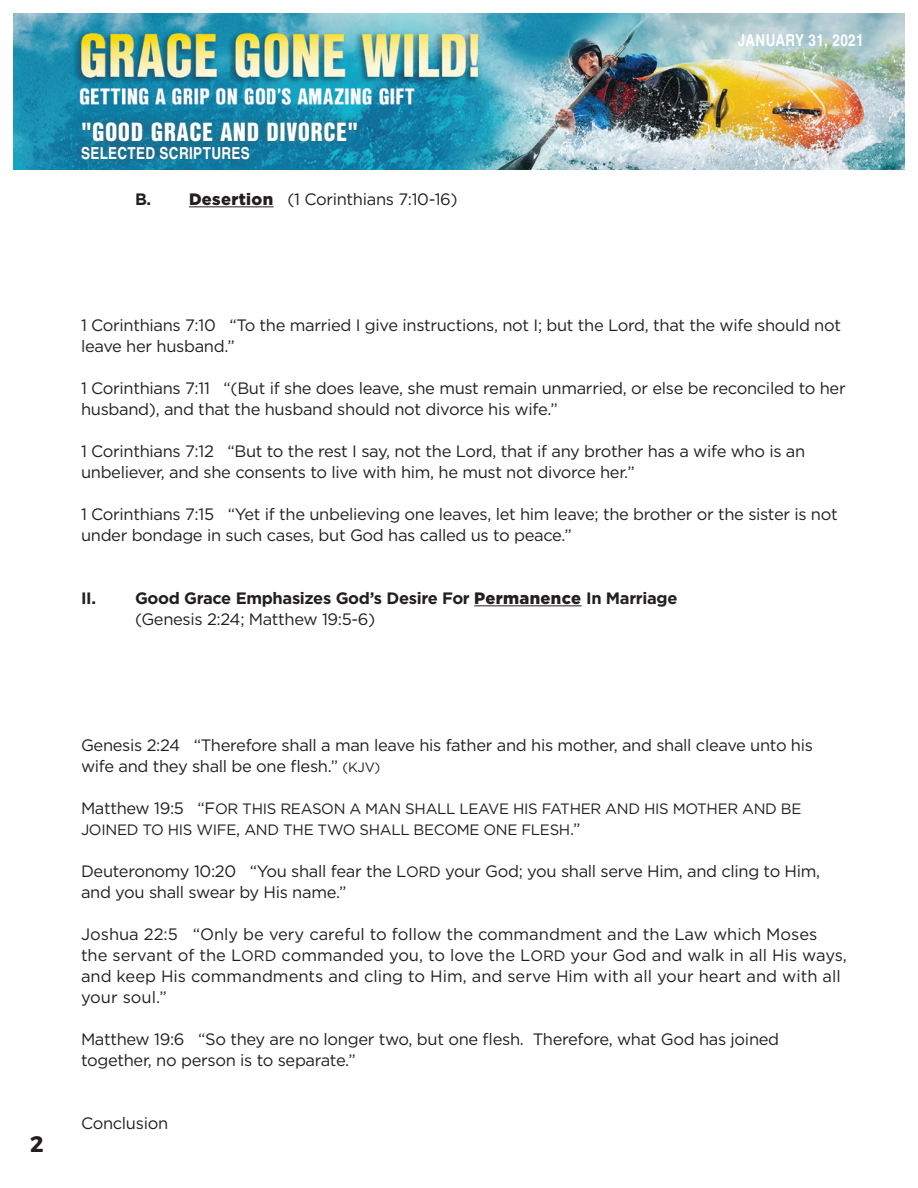
<style>
.page{position:relative;width:918px;height:1188px;background:#fff}
.page>*{position:absolute;margin:0;border:0;box-sizing:border-box;transform-origin:0 0}
.t1{font:900 25.5px "Nimbus San Con L";letter-spacing:.02em;color:#fff}
.t2{font:700 22.5px "Montserrat";color:#231f20}
.t3{font:16.5px/21px "Gotham";letter-spacing:-.02em;color:#231f20}
.t4{font:16.5px/21px "Gotham";color:#231f20}
.t5{font:700 16.5px "Gotham";letter-spacing:-.02em;color:#231f20}
.t6{font:700 16.5px "Nimbus San Con L";letter-spacing:.02em;color:#fff}
.t7{font:15px/21px "Gotham";letter-spacing:-.02em;color:#231f20}
.s1{font-weight:700}
.s2{font-weight:900}
.s3{font-size:13.5px}
.s4{font-size:16.5px}
.s5{font-size:15px}
</style>
<div class="page">
<hr style="left:189px;top:206px;width:85px;height:1px;background:#231f20">
<hr style="left:474px;top:605px;width:108px;height:1px;background:#231f20">
<img style="left:14px;top:14px;width:890px;height:156px">
<div style="left:74px;top:115px;width:291px;height:52px;background:#386065;opacity:.75"></div>
<p class="t1" style="left:81px;top:113px;width:279px">"GOOD GRACE AND DIVORCE"</p>
<p class="t6" style="left:81px;top:141px;width:170px">SELECTED SCRIPTURES</p>
<p class="t3" style="left:135px;top:189px;width:324px"><span class="s1">B.</span> <span class="s2">Desertion</span> (1 Corinthians 7:10-16)</p>
<p class="t6" style="left:738px;top:28px;width:127px">JANUARY 31, 2021</p>
<p class="t3" style="left:81px;top:315px;width:762px">1 Corinthians 7:10 “To the married I give instructions, not I; but the Lord, that the wife should not leave her husband.”</p>
<p class="t3" style="left:81px;top:378px;width:766px">1 Corinthians 7:11 “(But if she does leave, she must remain unmarried, or else be reconciled to her husband), and that the husband should not divorce his wife.”</p>
<p class="t3" style="left:81px;top:441px;width:726px">1 Corinthians 7:12 “But to the rest I say, not the Lord, that if any brother has a wife who is an unbeliever, and she consents to live with him, he must not divorce her.”</p>
<p class="t3" style="left:81px;top:504px;width:758px">1 Corinthians 7:15 “Yet if the unbelieving one leaves, let him leave; the brother or the sister is not under bondage in such cases, but God has called us to peace.”</p>
<p class="t5" style="left:81px;top:587px;width:598px">II. Good Grace Emphasizes God’s Desire For <span class="s2">Permanence</span> In Marriage</p>
<p class="t3" style="left:135px;top:609px;width:242px">(Genesis 2:24; Matthew 19:5-6)</p>
<p class="t2" style="left:30px;top:1130px;width:15px">2</p>
<p class="t3" style="left:81px;top:735px;width:734px">Genesis 2:24 “Therefore shall a man leave his father and his mother, and shall cleave unto his wife and they shall be one flesh.” <span class="s3">(KJV)</span></p>
<p class="t7" style="left:81px;top:798px;width:722px"><span class="s4">Matthew 19:5 “F</span>OR THIS REASON A MAN SHALL LEAVE HIS FATHER AND HIS MOTHER AND BE<br>JOINED TO HIS WIFE<span class="s4">,</span> AND THE TWO SHALL BECOME ONE FLESH<span class="s4">.”</span></p>
<p class="t3" style="left:81px;top:861px;width:741px">Deuteronomy 10:20 “You shall fear the L<span class="s5">ORD</span> your God; you shall serve Him, and cling to Him, and you shall swear by His name.”</p>
<p class="t4" style="left:81px;top:924px;width:768px">Joshua 22:5 “Only be very careful to follow the commandment and the Law which Moses the servant of the L<span class="s5">ORD</span> commanded you, to love the L<span class="s5">ORD</span> your God and walk in all His ways, and keep His commandments and cling to Him, and serve Him with all your heart and with all your soul.”</p>
<p class="t3" style="left:81px;top:1029px;width:700px">Matthew 19:6 “So they are no longer two, but one flesh. Therefore, what God has joined together, no person is to separate.”</p>
<p class="t3" style="left:81px;top:1113px;width:89px">Conclusion</p>
</div>
